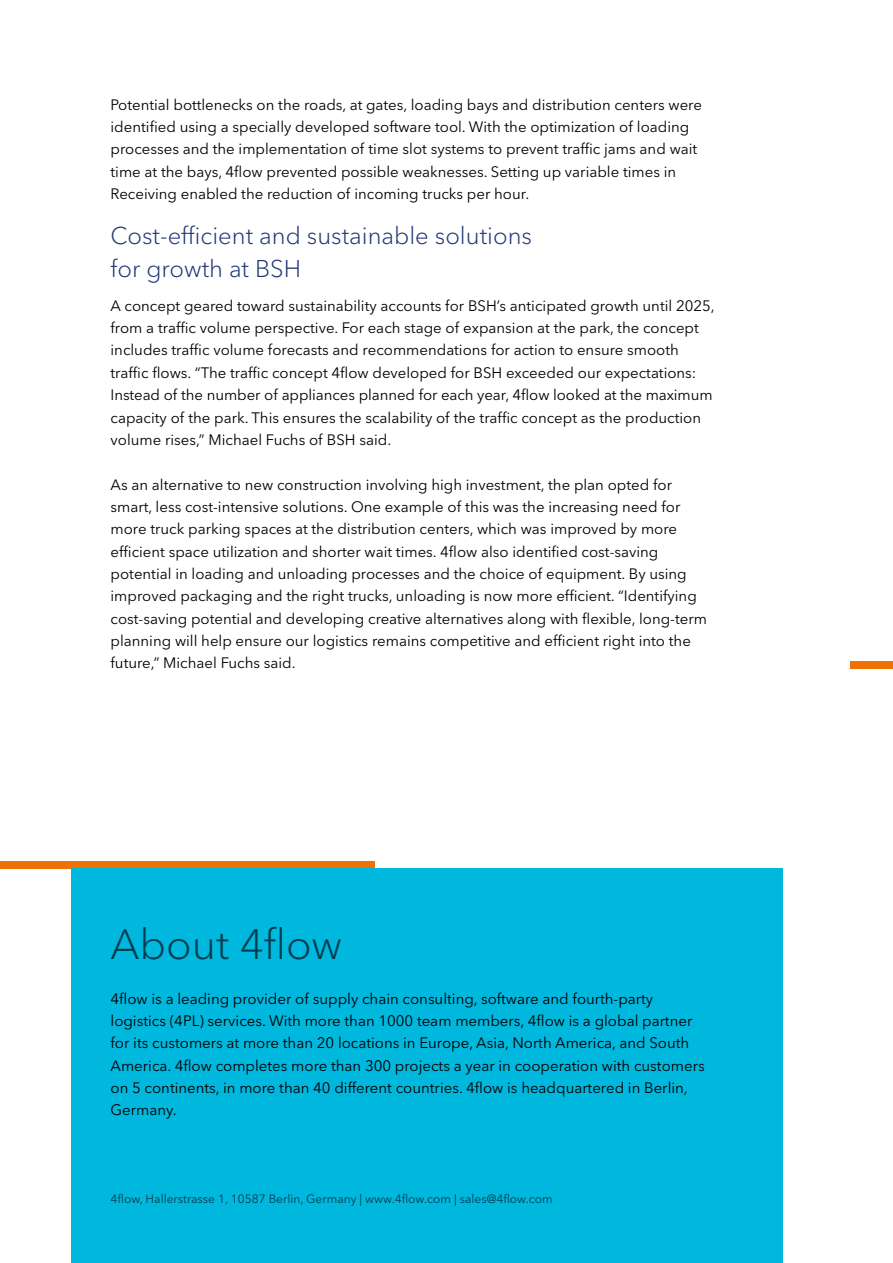
<style>
.page{position:relative;width:893px;height:1263px;background:#fff}
.page>*{position:absolute;margin:0;border:0;box-sizing:border-box;transform-origin:0 0}
.t1{font:300 42px "Avenir Next LT Pro";color:#003d50}
.t2{font:300 24px/33px "Avenir Next LT Pro";color:#223875}
.t3{font:15px/22.4px "Avenir Next LT Pro";color:#000}
.t4{font:12px "Avenir Next LT Pro";color:#003d50}
</style>
<div class="page">
<div style="left:850px;top:662px;width:43px;height:7px;background:#ee7203"></div>
<div style="left:0;top:861px;width:374px;height:8px;background:#ee7203"></div>
<div style="left:71px;top:869px;width:711px;height:394px;background:#00b7de"></div>
<p class="t3" style="left:111px;top:93px;width:593px">Potential bottlenecks on the roads, at gates, loading bays and distribution centers were identified using a specially developed software tool. With the optimization of loading processes and the implementation of time slot systems to prevent traffic jams and wait time at the bays, 4flow prevented possible weaknesses. Setting up variable times in Receiving enabled the reduction of incoming trucks per hour.</p>
<h2 class="t2" style="left:111px;top:219px;width:423px">Cost-efficient and sustainable solutions for growth at BSH</h2>
<p class="t3" style="left:111px;top:294px;width:606px">A concept geared toward sustainability accounts for BSH’s anticipated growth until 2025, from a traffic volume perspective. For each stage of expansion at the park, the concept includes traffic volume forecasts and recommendations for action to ensure smooth traffic flows. “The traffic concept 4flow developed for BSH exceeded our expectations:<br>Instead of the number of appliances planned for each year, 4flow looked at the maximum capacity of the park. This ensures the scalability of the traffic concept as the production volume rises,” Michael Fuchs of BSH said.</p>
<p class="t3" style="left:111px;top:473px;width:598px">As an alternative to new construction involving high investment, the plan opted for smart, less cost-intensive solutions. One example of this was the increasing need for more truck parking spaces at the distribution centers, which was improved by more efficient space utilization and shorter wait times. 4flow also identified cost-saving potential in loading and unloading processes and the choice of equipment. By using improved packaging and the right trucks, unloading is now more efficient. “Identifying cost-saving potential and developing creative alternatives along with flexible, long-term planning will help ensure our logistics remains competitive and efficient right into the future,” Michael Fuchs said.</p>
<h1 class="t1" style="left:111px;top:919px;width:233px">About 4flow</h1>
<p class="t3" style="left:111px;top:987px;width:596px">4flow is a leading provider of supply chain consulting, software and fourth-party logistics (4PL) services. With more than 1000 team members, 4flow is a global partner for its customers at more than 20 locations in Europe, Asia, North America, and South America. 4flow completes more than 300 projects a year in cooperation with customers on 5 continents, in more than 40 different countries. 4flow is headquartered in Berlin, Germany.</p>
<p class="t4" style="left:111px;top:1191px;width:444px">4flow, Hallerstrasse 1, 10587 Berlin, Germany | www.4flow.com | sales@4flow.com</p>
</div>
